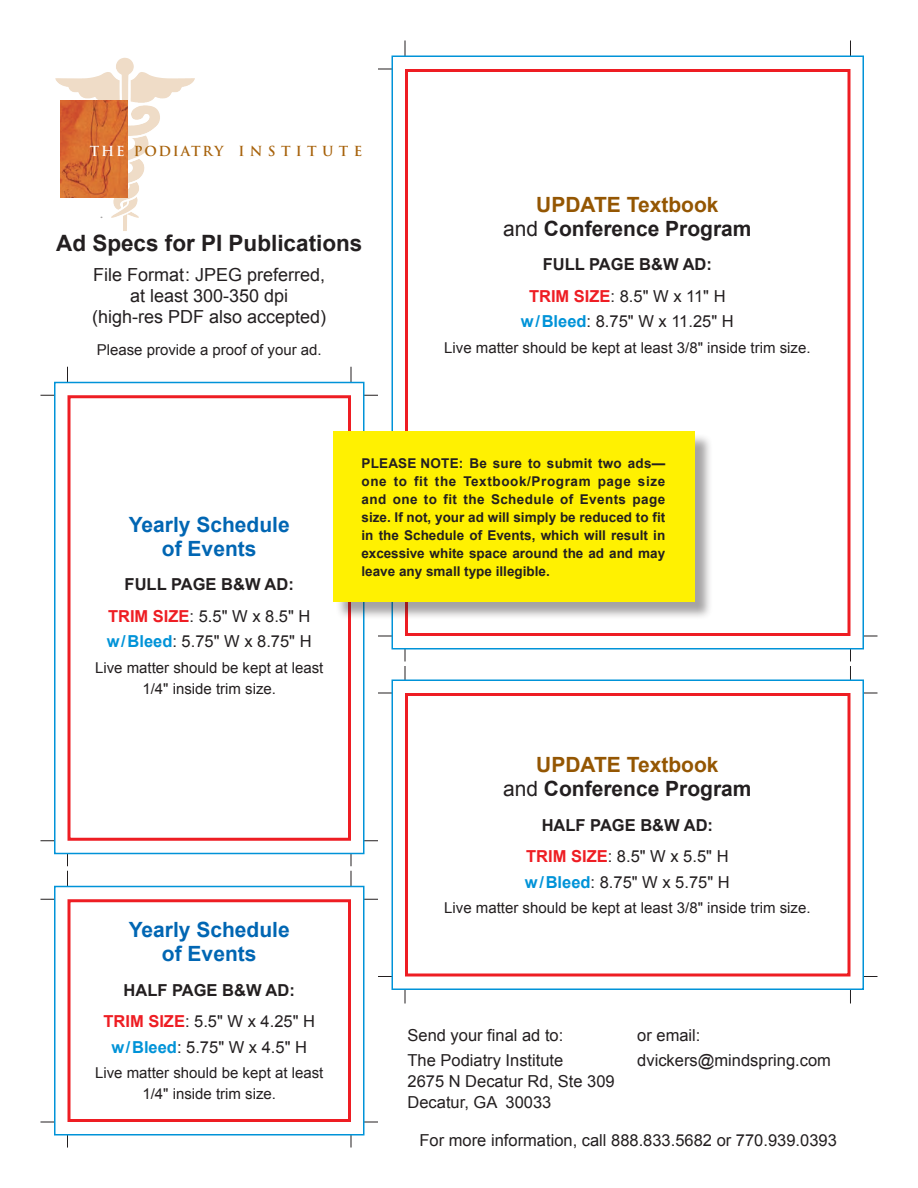
<style>
.page{position:relative;width:918px;height:1188px;background:#fff}
.page>*{position:absolute;margin:0;border:0;box-sizing:border-box;transform-origin:0 0}
.t1{font:700 22.5px "Arial";color:#231f20}
.t2{font:700 21px/24px "Arial";color:#231f20;text-align:center}
.t3{font:700 21px/24px "Arial";color:#0166b3;text-align:center}
.t4{font:18px/21px "Arial";color:#231f20;text-align:center}
.t5{font:16.5px/21px "Arial";color:#231f20}
.t6{font:700 16.5px "Arial";color:#231f20}
.t7{font:15px/21px "Arial";color:#231f20;text-align:center}
.t8{font:700 13.5px/18px "Arial";color:#231f20;text-align:justify}
.t9{font:700 13.5px "Trajan Pro";letter-spacing:.135em;color:#a7620b}
.t10{font:8.25px "Trajan Pro";color:#231f20}
.s1{color:#fff}
.s2{color:#945602}
.s3{font-weight:400}
.s4{font-weight:700;color:#ee1d23}
.s5{font-weight:700;color:#0093d8}
</style>
<div class="page">
<hr style="left:405px;top:40px;width:1px;height:621px;background:#231f20">
<hr style="left:850px;top:40px;width:1px;height:621px;background:#231f20">
<hr style="left:378px;top:69px;width:337px;height:1px;background:#231f20">
<hr style="left:378px;top:636px;width:499px;height:1px;background:#231f20">
<div style="left:392px;top:56px;width:472px;height:594px;background:#fff;border:2px solid #0093d8"></div>
<div style="left:405px;top:69px;width:445px;height:567px;border:3px solid #ee1d23"></div>
<hr style="left:67px;top:871px;width:1px;height:277px;background:#231f20">
<hr style="left:351px;top:871px;width:1px;height:277px;background:#231f20">
<hr style="left:40px;top:899px;width:338px;height:1px;background:#231f20">
<hr style="left:40px;top:1122px;width:338px;height:1px;background:#231f20">
<div style="left:54px;top:886px;width:310px;height:250px;background:#fff;border:2px solid #0093d8"></div>
<div style="left:68px;top:899px;width:283px;height:223px;border:3px solid #ee1d23"></div>
<hr style="left:67px;top:367px;width:1px;height:499px;background:#231f20">
<hr style="left:351px;top:367px;width:1px;height:499px;background:#231f20">
<hr style="left:40px;top:395px;width:338px;height:1px;background:#231f20">
<hr style="left:40px;top:840px;width:338px;height:1px;background:#231f20">
<div style="left:54px;top:382px;width:310px;height:472px;background:#fff;border:2px solid #0093d8"></div>
<div style="left:68px;top:395px;width:283px;height:446px;border:3px solid #ee1d23"></div>
<hr style="left:378px;top:976px;width:499px;height:1px;background:#231f20">
<hr style="left:378px;top:693px;width:499px;height:1px;background:#231f20">
<hr style="left:405px;top:666px;width:1px;height:337px;background:#231f20">
<hr style="left:850px;top:666px;width:1px;height:337px;background:#231f20">
<div style="left:392px;top:680px;width:472px;height:310px;background:#fff;border:2px solid #0093d8"></div>
<div style="left:405px;top:693px;width:445px;height:283px;border:3px solid #ee1d23"></div>
<img style="left:55px;top:58px;width:140px;height:98px">
<img style="left:60px;top:100px;width:67px;height:97px">
<div style="left:335px;top:433px;width:378px;height:188px;background:#231f20;opacity:.41"></div>
<div style="left:333px;top:431px;width:361px;height:171px;background:#fff101"></div>
<p class="t9" style="left:90px;top:143px;width:274px"><span class="s1">THE</span> PODIATRY I N S T I T U T E</p>
<p class="t10" style="left:101px;top:214px;width:3px">®</p>
<p class="t1" style="left:56px;top:228px;width:308px">Ad Specs for PI Publications</p>
<p class="t4" style="left:92px;top:265px;width:236px">File Format: JPEG preferred, at least 300-350 dpi<br>(high-res PDF also accepted)</p>
<p class="t7" style="left:97px;top:339px;width:227px">Please provide a proof of your ad.</p>
<p class="t2" style="left:503px;top:193px;width:250px"><span class="s2">UPDATE Textbook<br></span><span class="s3">and</span> Conference Program</p>
<p class="t6" style="left:543px;top:254px;width:171px">FULL PAGE B&amp;W AD:</p>
<p class="t5" style="left:529px;top:286px;width:198px"><span class="s4">TRIM SIZE</span>: 8.5" W x 11" H</p>
<p class="t5" style="left:521px;top:311px;width:214px"><span class="s5">w/Bleed</span>: 8.75" W x 11.25" H</p>
<p class="t7" style="left:444px;top:337px;width:368px">Live matter should be kept at least 3/8" inside trim size.</p>
<p class="t3" style="left:129px;top:513px;width:163px">Yearly Schedule of Events</p>
<p class="t6" style="left:125px;top:574px;width:171px">FULL PAGE B&amp;W AD:</p>
<p class="t5" style="left:108px;top:606px;width:204px"><span class="s4">TRIM SIZE</span>: 5.5" W x 8.5" H</p>
<p class="t5" style="left:107px;top:631px;width:206px"><span class="s5">w/Bleed</span>: 5.75" W x 8.75" H</p>
<p class="t7" style="left:95px;top:657px;width:230px">Live matter should be kept at least<br>1/4" inside trim size.</p>
<p class="t3" style="left:129px;top:918px;width:163px">Yearly Schedule of Events</p>
<p class="t6" style="left:124px;top:979px;width:173px">HALF PAGE B&amp;W AD:</p>
<p class="t5" style="left:103px;top:1011px;width:213px"><span class="s4">TRIM SIZE</span>: 5.5" W x 4.25" H</p>
<p class="t5" style="left:111px;top:1036px;width:197px"><span class="s5">w/Bleed</span>: 5.75" W x 4.5" H</p>
<p class="t7" style="left:95px;top:1063px;width:230px">Live matter should be kept at least<br>1/4" inside trim size.</p>
<p class="t8" style="left:362px;top:455px;width:305px">PLEASE NOTE: Be sure to submit two ads— one to fit the Textbook/Program page size and one to fit the Schedule of Events page size. If not, your ad will simply be reduced to fit in the Schedule of Events, which will result in excessive white space around the ad and may leave any small type illegible.</p>
<p class="t2" style="left:503px;top:753px;width:250px"><span class="s2">UPDATE Textbook<br></span><span class="s3">and</span> Conference Program</p>
<p class="t6" style="left:542px;top:814px;width:173px">HALF PAGE B&amp;W AD:</p>
<p class="t5" style="left:526px;top:846px;width:204px"><span class="s4">TRIM SIZE</span>: 8.5" W x 5.5" H</p>
<p class="t5" style="left:525px;top:871px;width:206px"><span class="s5">w/Bleed</span>: 8.75" W x 5.75" H</p>
<p class="t7" style="left:444px;top:897px;width:368px">Live matter should be kept at least 3/8" inside trim size.</p>
<p class="t5" style="left:407px;top:1024px;width:157px">Send your final ad to:</p>
<p class="t5" style="left:407px;top:1050px;width:209px">The Podiatry Institute<br>2675 N Decatur Rd, Ste 309<br>Decatur, GA 30033</p>
<p class="t5" style="left:637px;top:1024px;width:65px">or email:</p>
<p class="t5" style="left:637px;top:1050px;width:195px">dvickers@mindspring.com</p>
<p class="t5" style="left:420px;top:1130px;width:419px">For more information, call 888.833.5682 or 770.939.0393</p>
</div>
